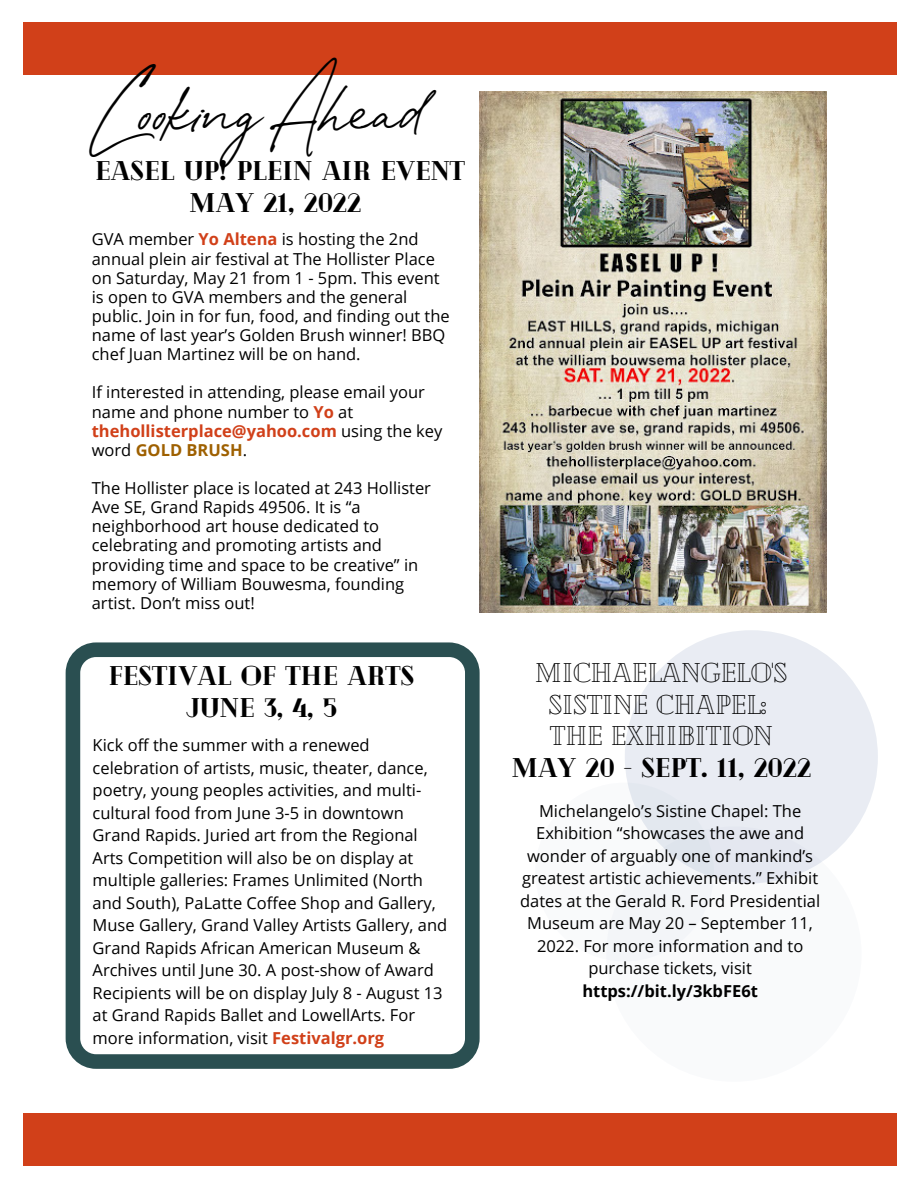
<style>
.page{position:relative;width:918px;height:1188px;background:#fff}
.page>*{position:absolute;margin:0;border:0;box-sizing:border-box;transform-origin:0 0}
.t1{font:36px "Spanish Signature";color:#000}
.t2{font:900 27px "Cheque";color:#000}
.t3{font:27px "Cheque";color:#000}
.t4{font:16.5px/22.5px "Open Sans";color:#000}
.s1{font-weight:700;color:#d14019}
.s2{font-weight:700;color:#9e6000}
.s3{font-weight:700}
</style>
<div class="page">
<div style="left:23px;top:1114px;width:874px;height:52px;background:#d14019"></div>
<div style="left:23px;top:22px;width:874px;height:53px;background:#d14019"></div>
<img style="left:480px;top:92px;width:346px;height:521px">
<div style="left:535px;top:783px;width:179px;height:178px;background:#f9fafb;border-radius:50%"></div>
<div style="left:625px;top:630px;width:253px;height:253px;background:#e9ecf3;border-radius:50%"></div>
<div style="left:606px;top:826px;width:256px;height:256px;background:linear-gradient(to bottom,#eaedf3,#fffffe);border-radius:50%"></div>
<svg style="left:66px;top:642px;width:414px;height:427px"></svg>
<p class="t1" style="left:92px;top:99px;width:333px">LookingAhead</p>
<p class="t2" style="left:95px;top:153px;width:371px">EASEL UP! PLEIN AIR EVENT</p>
<p class="t2" style="left:190px;top:185px;width:173px">MAY 21, 2022</p>
<p class="t4" style="left:92px;top:229px;width:359px;line-height:19.2px">GVA member <span class="s1">Yo Altena</span> is hosting the 2nd annual plein air festival at The Hollister Place on Saturday, May 21 from 1 - 5pm. This event is open to GVA members and the general public. Join in for fun, food, and finding out the name of last year’s Golden Brush winner! BBQ chef Juan Martinez will be on hand.</p>
<p class="t4" style="left:92px;top:382px;width:352px;line-height:19.2px">If interested in attending, please email your name and phone number to <span class="s1">Yo</span> at <span class="s1">thehollisterplace@yahoo.com</span> using the key word <span class="s2">GOLD BRUSH</span>.</p>
<p class="t4" style="left:92px;top:478px;width:341px;line-height:19.2px">The Hollister place is located at 243 Hollister Ave SE, Grand Rapids 49506. It is “a neighborhood art house dedicated to celebrating and promoting artists and providing time and space to be creative” in memory of William Bouwesma, founding artist. Don’t miss out!</p>
<p class="t2" style="left:109px;top:658px;width:307px">FESTIVAL OF THE ARTS</p>
<p class="t2" style="left:187px;top:690px;width:152px">JUNE 3, 4, 5</p>
<p class="t4" style="left:93px;top:734px;width:356px">Kick off the summer with a renewed celebration of artists, music, theater, dance, poetry, young peoples activities, and multi&shy;cultural food from June 3-5 in downtown Grand Rapids. Juried art from the Regional Arts Competition will also be on display at multiple galleries: Frames Unlimited (North and South), PaLatte Coffee Shop and Gallery, Muse Gallery, Grand Valley Artists Gallery, and Grand Rapids African American Museum &amp; Archives until June 30. A post-show of Award Recipients will be on display July 8 - August 13 at Grand Rapids Ballet and LowellArts. For more information, visit <span class="s1">Festivalgr.org</span></p>
<p class="t3" style="left:536px;top:655px;width:253px">MICHAELANGELO'S</p>
<p class="t3" style="left:548px;top:687px;width:220px">SISTINE CHAPEL:</p>
<p class="t3" style="left:550px;top:718px;width:224px">THE EXHIBITION</p>
<p class="t2" style="left:512px;top:750px;width:301px">MAY 20 - SEPT. 11, 2022</p>
<p class="t4" style="left:520px;top:799px;width:302px;text-align:center">Michelangelo’s Sistine Chapel: The Exhibition “showcases the awe and wonder of arguably one of mankind’s greatest artistic achievements.” Exhibit dates at the Gerald R. Ford Presidential Museum are May 20 – September 11, 2022. For more information and to purchase tickets, visit <span class="s3">https://bit.ly/3kbFE6t</span></p>
</div>
